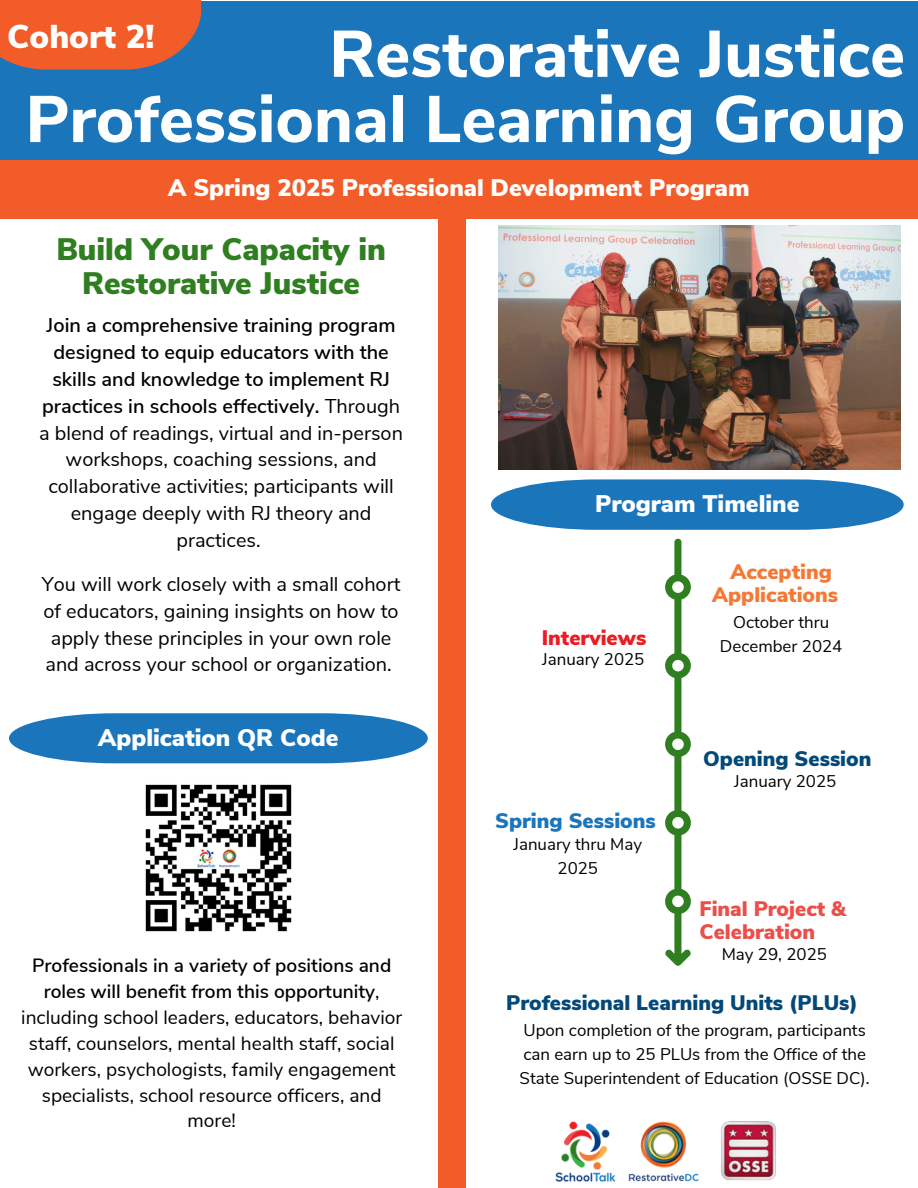
<style>
.page{position:relative;width:918px;height:1188px;background:#fff}
.page>*{position:absolute;margin:0;border:0;box-sizing:border-box;transform-origin:0 0}
.t1{font:800 65.55px/65.2px "Nunito Sans";color:#fff;text-align:right}
.t2{font:900 33px "Nunito Sans";color:#fff}
.t3{font:900 31.05px/33.8px "Nunito Sans";color:#2f7e20;text-align:center}
.t4{font:900 24px "Nunito Sans";color:#fff}
.t5{font:900 21px "Nunito Sans";color:#024879}
.t6{font:900 21px/22.5px "Nunito Sans";color:#ec4e4a}
.t7{font:900 21px/22.5px "Nunito Sans";color:#f47937;text-align:center}
.t8{font:900 21px "Nunito Sans";color:#1b75bb}
.t9{font:900 21px "Nunito Sans";color:#ec1c24}
.t10{font:19.95px/26.8px "Nunito Sans";color:#000;text-align:center}
.t11{font:19.2px/25.8px "Nunito Sans";color:#000;text-align:center}
.t12{font:16.95px/23.7px "Nunito Sans";color:#000;text-align:center}
.s1{font-weight:600}
</style>
<div class="page">
<div style="left:0;top:1px;width:918px;height:159px;background:#1b75bb"></div>
<div style="left:438px;top:169px;width:28px;height:1019px;background:#f15c28"></div>
<div style="left:0;top:160px;width:918px;height:58px;background:#f15c28"></div>
<img style="left:137px;top:777px;width:162px;height:162px;border-radius:9px">
<svg style="left:9px;top:713px;width:419px;height:50px;background:#3484c2"></svg>
<div style="left:0;top:0;width:201px;height:70px;background:#f15c28"></div>
<svg style="left:491px;top:479px;width:413px;height:51px;background:#3685c3"></svg>
<img style="left:555px;top:1121px;width:144px;height:61px">
<img style="left:721px;top:1121px;width:55px;height:60px">
<svg style="left:665px;top:539px;width:26px;height:427px"></svg>
<img style="left:499px;top:225px;width:401px;height:244px">
<h2 class="t2" style="left:7px;top:15px;width:149px">Cohort 2!</h2>
<p class="t1" style="left:26px;top:23px;width:881px">Restorative Justice<br>Professional Learning Group</p>
<h2 class="t4" style="left:168px;top:172px;width:583px">A Spring 2025 Professional Development Program</h2>
<h4 class="t3" style="left:56px;top:233px;width:331px">Build Your Capacity in<br>Restorative Justice</h4>
<p class="t10" style="left:39px;top:312px;width:365px"><span class="s1">Join a comprehensive training program designed to equip educators with the skills and knowledge to implement RJ practices in schools effectively.</span> Through a blend of readings, virtual and in-person workshops, coaching sessions, and collaborative activities; participants will engage deeply with RJ theory and practices.</p>
<h4 class="t10" style="left:42px;top:571px;width:360px">You will work closely with a small cohort of educators, gaining insights on how to apply these principles in your own role and across your school or organization.</h4>
<h3 class="t4" style="left:98px;top:722px;width:242px">Application QR Code</h3>
<h4 class="t11" style="left:21px;top:953px;width:382px"><span class="s1">Professionals in a variety of positions and roles will benefit from this opportunity</span>, including school leaders, educators, behavior staff, counselors, mental health staff, social workers, psychologists, family engagement specialists, school resource officers, and more!</h4>
<h5 class="t4" style="left:595px;top:488px;width:206px">Program Timeline</h5>
<h4 class="t9" style="left:542px;top:624px;width:106px">Interviews</h4>
<p class="t12" style="left:542px;top:648px;width:104px">January 2025</p>
<h5 class="t8" style="left:495px;top:806px;width:162px">Spring Sessions</h5>
<h4 class="t12" style="left:514px;top:833px;width:130px">January thru May<br>2025</h4>
<p class="t7" style="left:712px;top:561px;width:127px">Accepting<br>Applications</p>
<p class="t12" style="left:720px;top:611px;width:124px">October thru<br>December 2024</p>
<h4 class="t5" style="left:703px;top:744px;width:170px">Opening Session</h4>
<p class="t12" style="left:734px;top:770px;width:104px">January 2025</p>
<p class="t6" style="left:700px;top:898px;width:148px">Final Project &amp;<br>Celebration</p>
<p class="t12" style="left:722px;top:943px;width:107px">May 29, 2025</p>
<p class="t5" style="left:506px;top:989px;width:353px">Professional Learning Units (PLUs)</p>
<h3 class="t12" style="left:520px;top:1019px;width:352px;text-align:left">Upon completion of the program, participants can earn up to 25 PLUs from the Office of the<br>State Superintendent of Education (OSSE DC).</h3>
</div>
